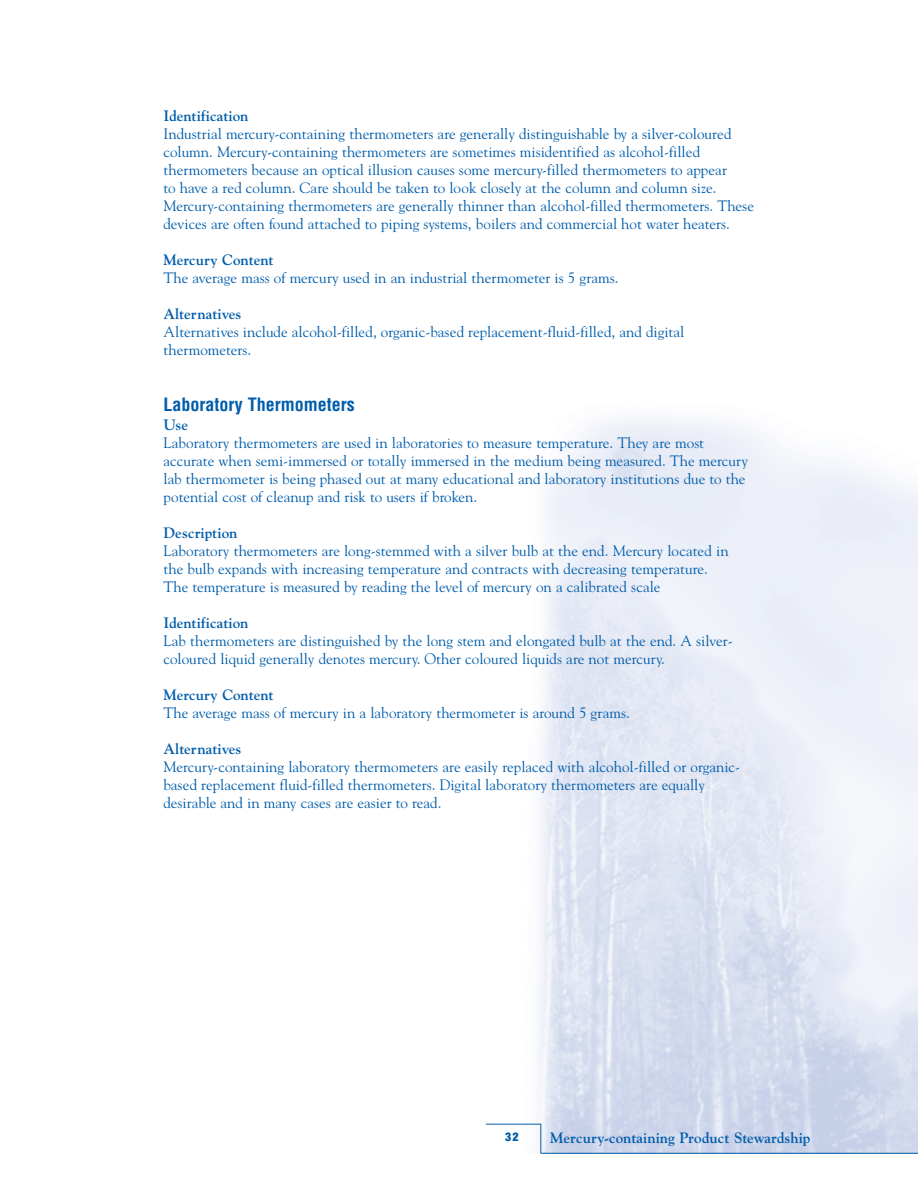
<style>
.page{position:relative;width:918px;height:1188px;background:#fff}
.page>*{position:absolute;margin:0;border:0;box-sizing:border-box;transform-origin:0 0}
.t1{font:700 condensed 18px "Helvetica";color:#015dab}
.t2{font:15px/18px "Goudy";color:#015dab}
.t3{font:700 15px "Goudy";color:#015dab}
.t4{font:900 condensed 12px "Helvetica Neue";color:#015dab}
</style>
<div class="page">
<svg style="left:486px;top:419px;width:432px;height:735px"></svg>
<p class="t3" style="left:164px;top:109px;width:87px">Identification</p>
<p class="t2" style="left:163px;top:126px;width:592px">Industrial mercury-containing thermometers are generally distinguishable by a silver-coloured column. Mercury-containing thermometers are sometimes misidentified as alcohol-filled thermometers because an optical illusion causes some mercury-filled thermometers to appear<br>to have a red column. Care should be taken to look closely at the column and column size.<br>Mercury-containing thermometers are generally thinner than alcohol-filled thermometers. These devices are often found attached to piping systems, boilers and commercial hot water heaters.</p>
<p class="t3" style="left:163px;top:253px;width:112px">Mercury Content</p>
<p class="t2" style="left:163px;top:270px;width:457px">The average mass of mercury used in an industrial thermometer is 5 grams.</p>
<p class="t3" style="left:163px;top:307px;width:79px">Alternatives</p>
<p class="t2" style="left:163px;top:324px;width:522px">Alternatives include alcohol-filled, organic-based replacement-fluid-filled, and digital thermometers.</p>
<p class="t1" style="left:164px;top:397px;width:193px">Laboratory Thermometers</p>
<p class="t3" style="left:164px;top:419px;width:26px">Use</p>
<p class="t2" style="left:164px;top:435px;width:586px">Laboratory thermometers are used in laboratories to measure temperature. They are most accurate when semi-immersed or totally immersed in the medium being measured. The mercury lab thermometer is being phased out at many educational and laboratory institutions due to the potential cost of cleanup and risk to users if broken.</p>
<p class="t3" style="left:164px;top:527px;width:76px">Description</p>
<p class="t2" style="left:164px;top:543px;width:567px">Laboratory thermometers are long-stemmed with a silver bulb at the end. Mercury located in the bulb expands with increasing temperature and contracts with decreasing temperature.<br>The temperature is measured by reading the level of mercury on a calibrated scale</p>
<p class="t3" style="left:164px;top:617px;width:87px">Identification</p>
<p class="t2" style="left:164px;top:633px;width:571px">Lab thermometers are distinguished by the long stem and elongated bulb at the end. A silver&shy;coloured liquid generally denotes mercury. Other coloured liquids are not mercury.</p>
<p class="t3" style="left:164px;top:689px;width:112px">Mercury Content</p>
<p class="t2" style="left:164px;top:705px;width:468px">The average mass of mercury in a laboratory thermometer is around 5 grams.</p>
<p class="t3" style="left:164px;top:743px;width:79px">Alternatives</p>
<p class="t2" style="left:163px;top:759px;width:578px">Mercury-containing laboratory thermometers are easily replaced with alcohol-filled or organic&shy;based replacement fluid-filled thermometers. Digital laboratory thermometers are equally desirable and in many cases are easier to read.</p>
<p class="t4" style="left:505px;top:1132px;width:15px">32</p>
<p class="t3" style="left:550px;top:1132px;width:262px">Mercury-containing Product Stewardship</p>
</div>
